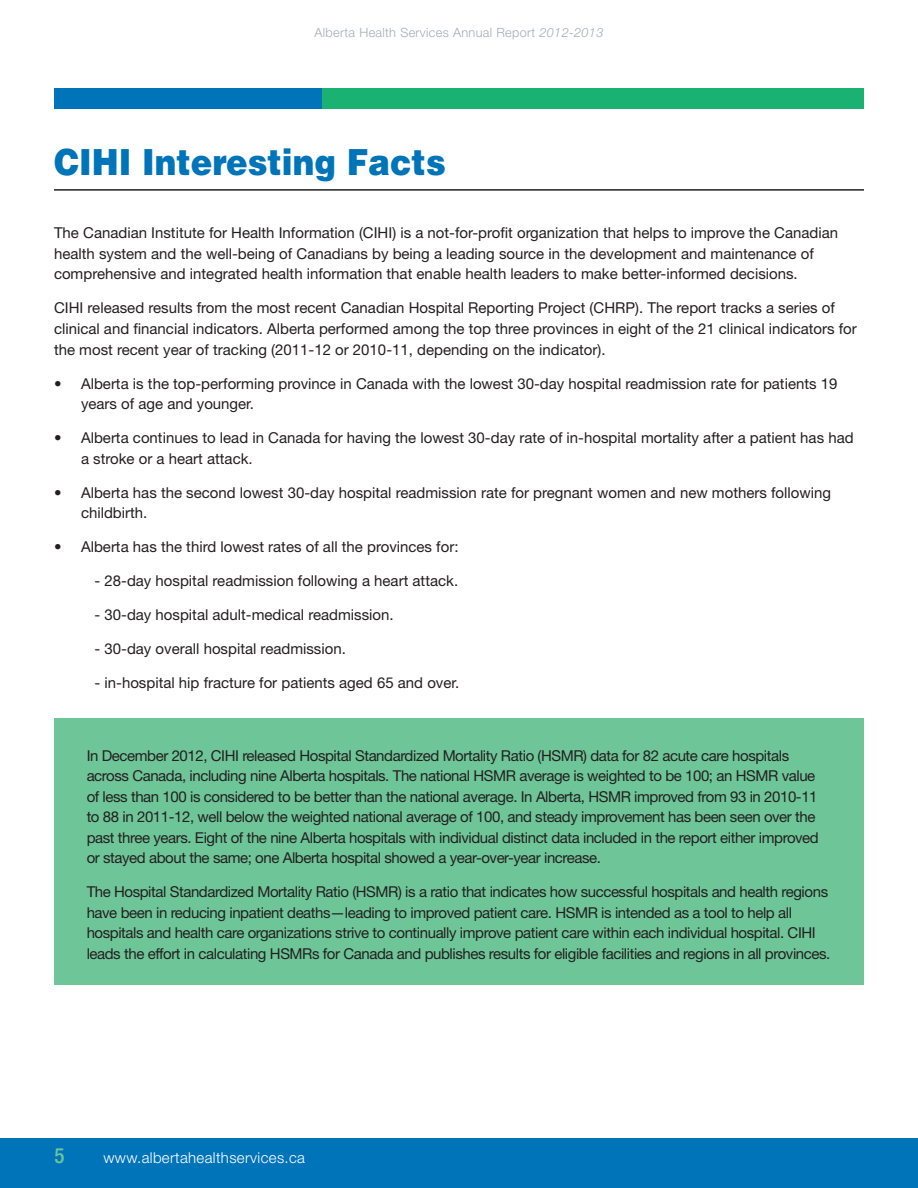
<style>
.page{position:relative;width:918px;height:1188px;background:#fff}
.page>*{position:absolute;margin:0;border:0;box-sizing:border-box;transform-origin:0 0}
.small_purple_header{font:900 36px "Helvetica LT Std";color:#0074b9;scale:.9 1}
.t1{font:500 condensed 21px "Helvetica Neue LT Std";color:#6ec598}
.t2{font:15px/20.5px "Helvetica Neue LT Std";color:#231f20}
.t3{font:15px/20.5px "Helvetica Neue LT Std";letter-spacing:-.03em;color:#231f20}
.t4{font:300 15px "Helvetica Neue LT Std";letter-spacing:.025em;color:#fff}
.t5{font:300 12.75px "Helvetica Neue LT Std";letter-spacing:.025em;color:#a6acb4}
.s1{font-style:italic}
</style>
<div class="page">
<div style="left:0;top:1138px;width:918px;height:50px;background:#0074b9"></div>
<hr style="left:54px;top:189px;width:810px;height:2px;background:#231f20">
<div style="left:54px;top:88px;width:269px;height:21px;background:#0074b9"></div>
<div style="left:323px;top:88px;width:541px;height:21px;background:#19b273"></div>
<div style="left:54px;top:719px;width:810px;height:266px;background:#6ec598"></div>
<p class="t5" style="left:315px;top:25px;width:290px">Alberta Health Services Annual Report <span class="s1">2012-2013</span></p>
<p class="small_purple_header" style="left:54px;top:139px;width:437px">CIHI Interesting Facts</p>
<p class="t2" style="left:54px;top:223px;width:786px">The Canadian Institute for Health Information (CIHI) is a not-for-profit organization that helps to improve the Canadian health system and the well-being of Canadians by being a leading source in the development and maintenance of comprehensive and integrated health information that enable health leaders to make better-informed decisions.</p>
<p class="t2" style="left:54px;top:298px;width:804px">CIHI released results from the most recent Canadian Hospital Reporting Project (CHRP). The report tracks a series of clinical and financial indicators. Alberta performed among the top three provinces in eight of the 21 clinical indicators for the most recent year of tracking (2011-12 or 2010-11, depending on the indicator).</p>
<p class="t2" style="left:81px;top:373px;width:758px;text-indent:-27px">• Alberta is the top-performing province in Canada with the lowest 30-day hospital readmission rate for patients 19 years of age and younger.</p>
<p class="t2" style="left:81px;top:427px;width:774px;text-indent:-27px">• Alberta continues to lead in Canada for having the lowest 30-day rate of in-hospital mortality after a patient has had a stroke or a heart attack.</p>
<p class="t2" style="left:81px;top:482px;width:752px;text-indent:-27px">• Alberta has the second lowest 30-day hospital readmission rate for pregnant women and new mothers following childbirth.</p>
<p class="t2" style="left:54px;top:536px;width:406px">• Alberta has the third lowest rates of all the provinces for:</p>
<p class="t2" style="left:94px;top:570px;width:365px">- 28-day hospital readmission following a heart attack.</p>
<p class="t2" style="left:94px;top:604px;width:301px">- 30-day hospital adult-medical readmission.</p>
<p class="t2" style="left:94px;top:638px;width:253px">- 30-day overall hospital readmission.</p>
<p class="t2" style="left:94px;top:672px;width:366px">- in-hospital hip fracture for patients aged 65 and over.</p>
<p class="t3" style="left:87px;top:745px;width:734px">In December 2012, CIHI released Hospital Standardized Mortality Ratio (HSMR) data for 82 acute care hospitals across Canada, including nine Alberta hospitals. The national HSMR average is weighted to be 100; an HSMR value of less than 100 is considered to be better than the national average. In Alberta, HSMR improved from 93 in 2010-11 to 88 in 2011-12, well below the weighted national average of 100, and steady improvement has been seen over the past three years. Eight of the nine Alberta hospitals with individual distinct data included in the report either improved or stayed about the same; one Alberta hospital showed a year-over-year increase.</p>
<p class="t3" style="left:87px;top:881px;width:745px">The Hospital Standardized Mortality Ratio (HSMR) is a ratio that indicates how successful hospitals and health regions have been in reducing inpatient deaths—leading to improved patient care. HSMR is intended as a tool to help all hospitals and health care organizations strive to continually improve patient care within each individual hospital. CIHI leads the effort in calculating HSMRs for Canada and publishes results for eligible facilities and regions in all provinces.</p>
<h2 class="t1" style="left:55px;top:1143px;width:12px">5</h2>
<p class="t4" style="left:104px;top:1149px;width:203px">www.albertahealthservices.ca</p>
</div>
